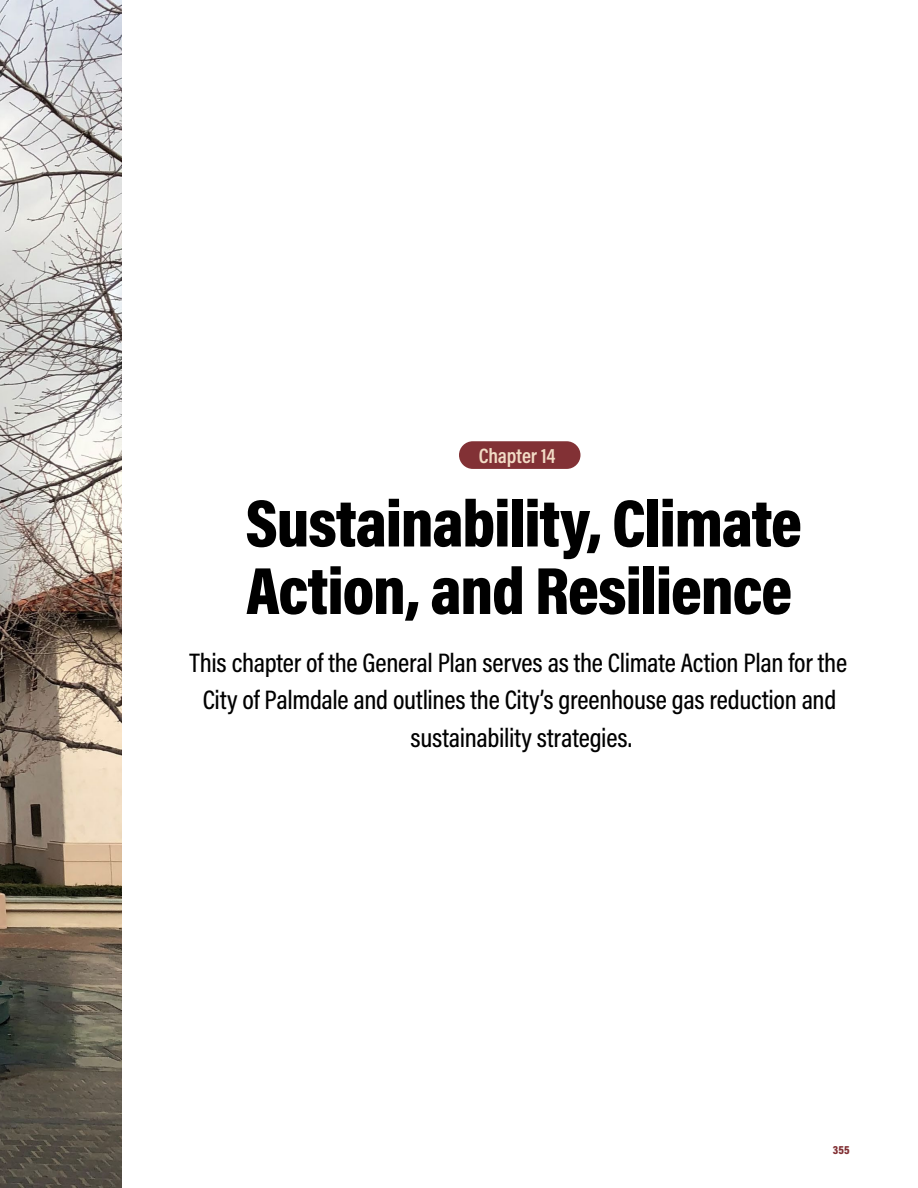
<style>
.page{position:relative;width:918px;height:1188px;background:#fff}
.page>*{position:absolute;margin:0;border:0;box-sizing:border-box;transform-origin:0 0}
.Chapter_Title{font:900 67.5px/67.5px "Acumin Pro Cond";letter-spacing:-.02em;color:#000}
.Chapter_Title-Descri{font:500 27px/37.5px "Acumin Pro Cond";letter-spacing:-.01em;color:#000;text-align:center}
.t1{font:600 21px "Acumin Pro Cond";letter-spacing:-.005em;color:#f2dcc6}
.t2{font:900 12px "Acumin Pro Cond";color:#823135}
</style>
<div class="page">
<img style="left:0;top:0;width:122px;height:1188px">
<div style="left:459px;top:441px;width:121px;height:28px;background:#823135;border-radius:14px"></div>
<p class="t1" style="left:479px;top:442px;width:78px">Chapter 14</p>
<p class="Chapter_Title" style="left:245px;top:488px;width:558px">Sustainability, Climate<br>Action, and Resilience</p>
<p class="Chapter_Title-Descri" style="left:190px;top:643px;width:659px">This chapter of the General Plan serves as the Climate Action Plan for the<br>City of Palmdale and outlines the City’s greenhouse gas reduction and sustainability strategies.</p>
<p class="t2" style="left:833px;top:1142px;width:18px">355</p>
</div>
